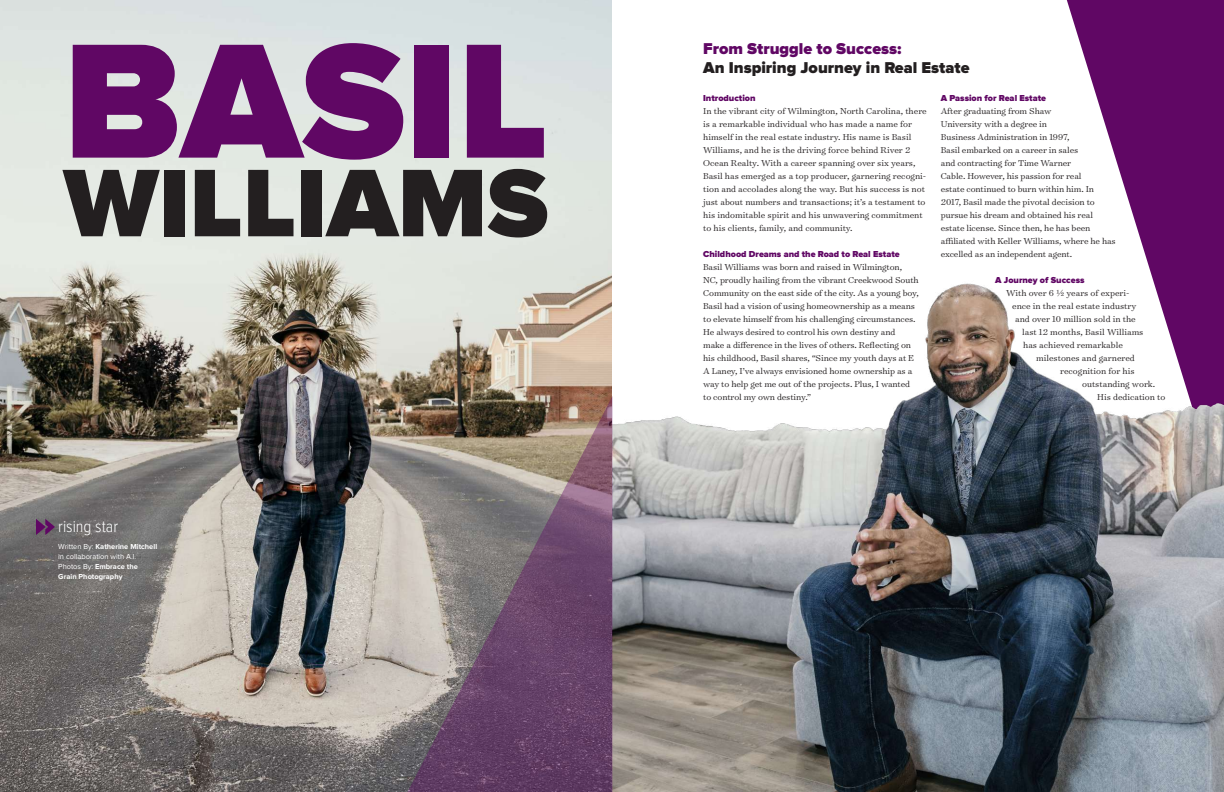
<style>
.page{position:relative;width:1224px;height:792px;background:#fff}
.page>*{position:absolute;margin:0;border:0;box-sizing:border-box;transform-origin:0 0}
.t1{font:900 169.2px "Proxima Nova";color:#600764}
.t2{font:900 99.6px "Proxima Nova";color:#231f20}
.t3{font:300 17px "Proxima Nova Cond";color:#fff}
.t4{font:900 16.3px "Proxima Nova";color:#231f20}
.t5{font:900 16.3px "Proxima Nova";color:#600764}
.t6{font:300 9.8px/13px "Surveyor Text";letter-spacing:-.01em;color:#231f20}
.t7{font:900 9px "Proxima Nova";color:#600764}
.t8{font:700 7.5px/10px "Proxima Nova";color:#fff}
.s1{font-weight:400}
</style>
<div class="page">
<svg style="left:1067px;top:0;width:157px;height:194px;fill:#600764"></svg>
<img style="left:0;top:0;width:612px;height:792px">
<img style="left:612px;top:194px;width:612px;height:598px">
<svg style="left:36px;top:519px;width:19px;height:16px"></svg>
<svg style="left:398px;top:396px;width:214px;height:396px;background:#7f6976"></svg>
<h1 class="t1" style="left:64px;top:24px;width:486px">BASIL</h1>
<h2 class="t2" style="left:64px;top:158px;width:486px">WILLIAMS</h2>
<h3 class="t3" style="left:58px;top:519px;width:61px">rising star</h3>
<p class="t8" style="left:58px;top:542px;width:100px"><span class="s1">Written By:</span> Katherine Mitchell <span class="s1">in collaboration with A.I.<br>Photos By:</span> Embrace the<br>Grain Photography</p>
<h3 class="t5" style="left:703px;top:41px;width:200px">From Struggle to Success:</h3>
<h3 class="t4" style="left:703px;top:60px;width:268px">An Inspiring Journey in Real Estate</h3>
<p class="t7" style="left:703px;top:94px;width:54px">Introduction</p>
<p class="t6" style="left:703px;top:104px;width:225px">In the vibrant city of Wilmington, North Carolina, there is a remarkable individual who has made a name for himself in the real estate industry. His name is Basil Williams, and he is the driving force behind River 2<br>Ocean Realty. With a career spanning over six years, Basil has emerged as a top producer, garnering recogni&shy;tion and accolades along the way. But his success is not just about numbers and transactions; it’s a testament to his indomitable spirit and his unwavering commitment to his clients, family, and community.</p>
<p class="t7" style="left:703px;top:250px;width:198px">Childhood Dreams and the Road to Real Estate</p>
<p class="t6" style="left:703px;top:260px;width:217px">Basil Williams was born and raised in Wilmington, NC, proudly hailing from the vibrant Creekwood South Community on the east side of the city. As a young boy, Basil had a vision of using homeownership as a means to elevate himself from his challenging circumstances.<br>He always desired to control his own destiny and make a difference in the lives of others. Reflecting on his childhood, Basil shares, “Since my youth days at E A Laney, I’ve always envisioned home ownership as a way to help get me out of the projects. Plus, I wanted to control my own destiny.”</p>
<p class="t7" style="left:941px;top:94px;width:107px">A Passion for Real Estate</p>
<p class="t6" style="left:941px;top:104px;width:177px">After graduating from Shaw<br>University with a degree in<br>Business Administration in 1997,<br>Basil embarked on a career in sales<br>and contracting for Time Warner<br>Cable. However, his passion for real<br>estate continued to burn within him. In 2017, Basil made the pivotal decision to pursue his dream and obtained his real estate license. Since then, he has been affiliated with Keller Williams, where he has excelled as an independent agent.</p>
<p class="t7" style="left:995px;top:276px;width:91px">A Journey of Success</p>
<p class="t6" style="left:1006px;top:286px;width:125px">With over 6 ½ years of experi-</p>
<p class="t6" style="left:1012px;top:299px;width:126px">ence in the real estate industry</p>
<p class="t6" style="left:1015px;top:312px;width:122px">and over 10 million sold in the</p>
<p class="t6" style="left:1022px;top:325px;width:123px">last 12 months, Basil Williams</p>
<p class="t6" style="left:1023px;top:338px;width:101px">has achieved remarkable</p>
<p class="t6" style="left:1036px;top:351px;width:100px">milestones and garnered</p>
<p class="t6" style="left:1060px;top:364px;width:76px">recognition for his</p>
<p class="t6" style="left:1082px;top:377px;width:75px">outstanding work.</p>
<p class="t6" style="left:1097px;top:390px;width:70px">His dedication to</p>
</div>
